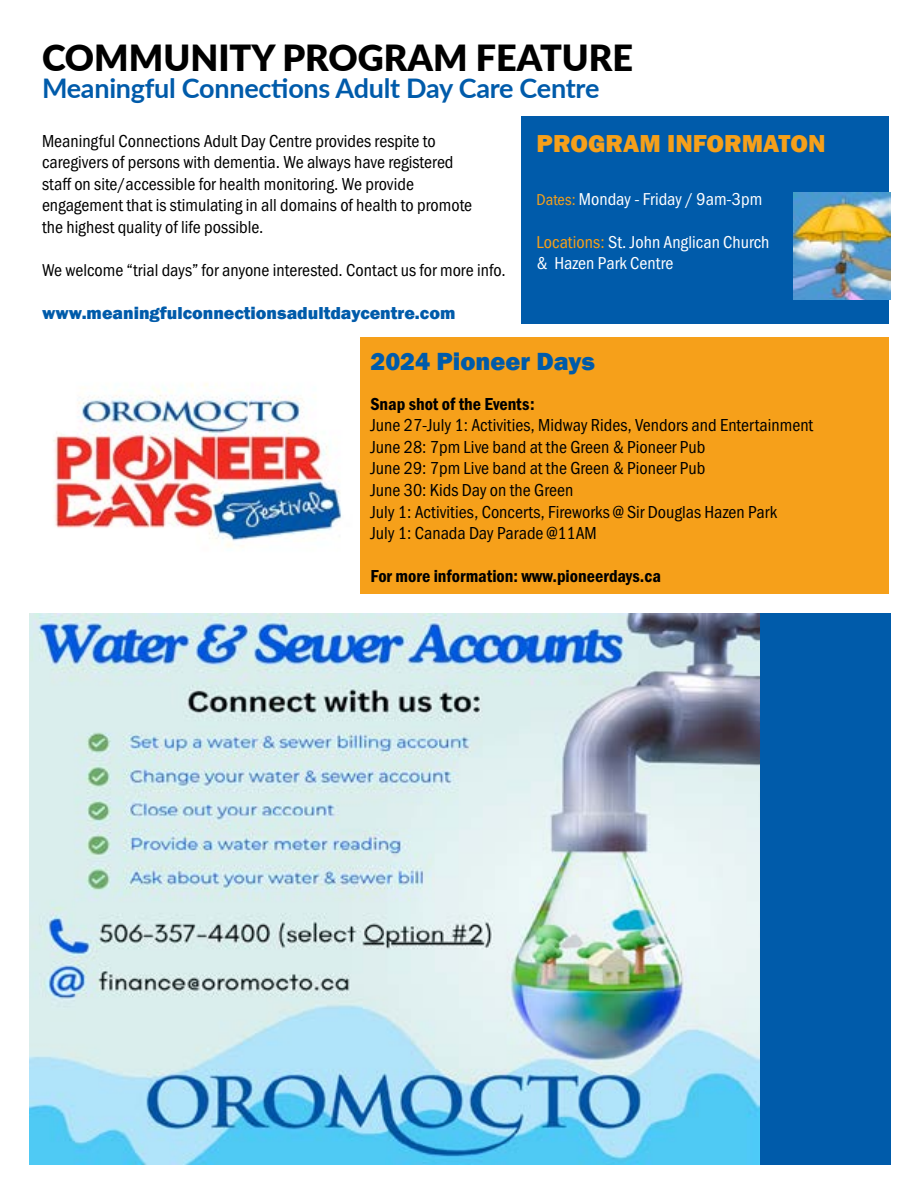
<style>
.page{position:relative;width:918px;height:1188px;background:#fff}
.page>*{position:absolute;margin:0;border:0;box-sizing:border-box;transform-origin:0 0}
.t1{font:900 36px "Lato";color:#000}
.t2{font:700 27px "Lato";letter-spacing:-.01em;color:#005baa}
.t3{font:800 25.5px "Franklin Gothic";color:#005baa}
.t4{font:800 25.2px "Franklin Gothic";color:#f6a01a}
.t5{font:18px/21.6px "Franklin Gothic URW Cond";color:#000}
.t6{font:18px "Franklin Gothic URW Con Dem";color:#000}
.t7{font:17.85px/21.6px "Franklin Gothic URW Cond";color:#fff}
.t8{font:17.85px "Franklin Gothic URW Cond";color:#000}
.t9{font:800 17.85px "Franklin Gothic";color:#005baa}
.s1{font-size:16.35px;color:#f6a01a}
.s2{color:#f6a01a}
</style>
<div class="page">
<div style="left:522px;top:117px;width:367px;height:207px;background:#005baa"></div>
<div style="left:29px;top:613px;width:862px;height:552px;background:#005baa"></div>
<img style="left:29px;top:613px;width:730px;height:552px">
<img style="left:794px;top:193px;width:97px;height:107px">
<div style="left:29px;top:337px;width:860px;height:257px;background:#f6a01a"></div>
<img style="left:29px;top:337px;width:330px;height:257px">
<h1 class="t1" style="left:42px;top:31px;width:593px">COMMUNITY PROGRAM FEATURE</h1>
<h2 class="t2" style="left:42px;top:68px;width:559px">Meaningful Connections Adult Day Care Centre</h2>
<p class="t5" style="left:42px;top:129px;width:432px">Meaningful Connections Adult Day Centre provides respite to caregivers of persons with dementia. We always have registered staff on site/accessible for health monitoring. We provide engagement that is stimulating in all domains of health to promote the highest quality of life possible.</p>
<p class="t8" style="left:42px;top:257px;width:465px">We welcome “trial days” for anyone interested. Contact us for more info.</p>
<p class="t9" style="left:42px;top:302px;width:415px">www.meaningfulconnectionsadultdaycentre.com</p>
<h3 class="t4" style="left:537px;top:128px;width:291px">PROGRAM INFORMATON</h3>
<p class="t7" style="left:537px;top:187px;width:227px"><span class="s1">Dates:</span> Monday - Friday / 9am-3pm</p>
<p class="t7" style="left:537px;top:230px;width:234px"><span class="s2">Locations:</span> St. John Anglican Church &amp; Hazen Park Centre</p>
<h3 class="t3" style="left:370px;top:345px;width:226px">2024 Pioneer Days</h3>
<p class="t6" style="left:370px;top:391px;width:166px">Snap shot of the Events:</p>
<p class="t5" style="left:370px;top:413px;width:444px">June 27-July 1: Activities, Midway Rides, Vendors and Entertainment June 28: 7pm Live band at the Green &amp; Pioneer Pub<br>June 29: 7pm Live band at the Green &amp; Pioneer Pub<br>June 30: Kids Day on the Green<br>July 1: Activities, Concerts, Fireworks @ Sir Douglas Hazen Park<br>July 1: Canada Day Parade @11AM</p>
<p class="t6" style="left:370px;top:564px;width:292px">For more information: www.pioneerdays.ca</p>
</div>
